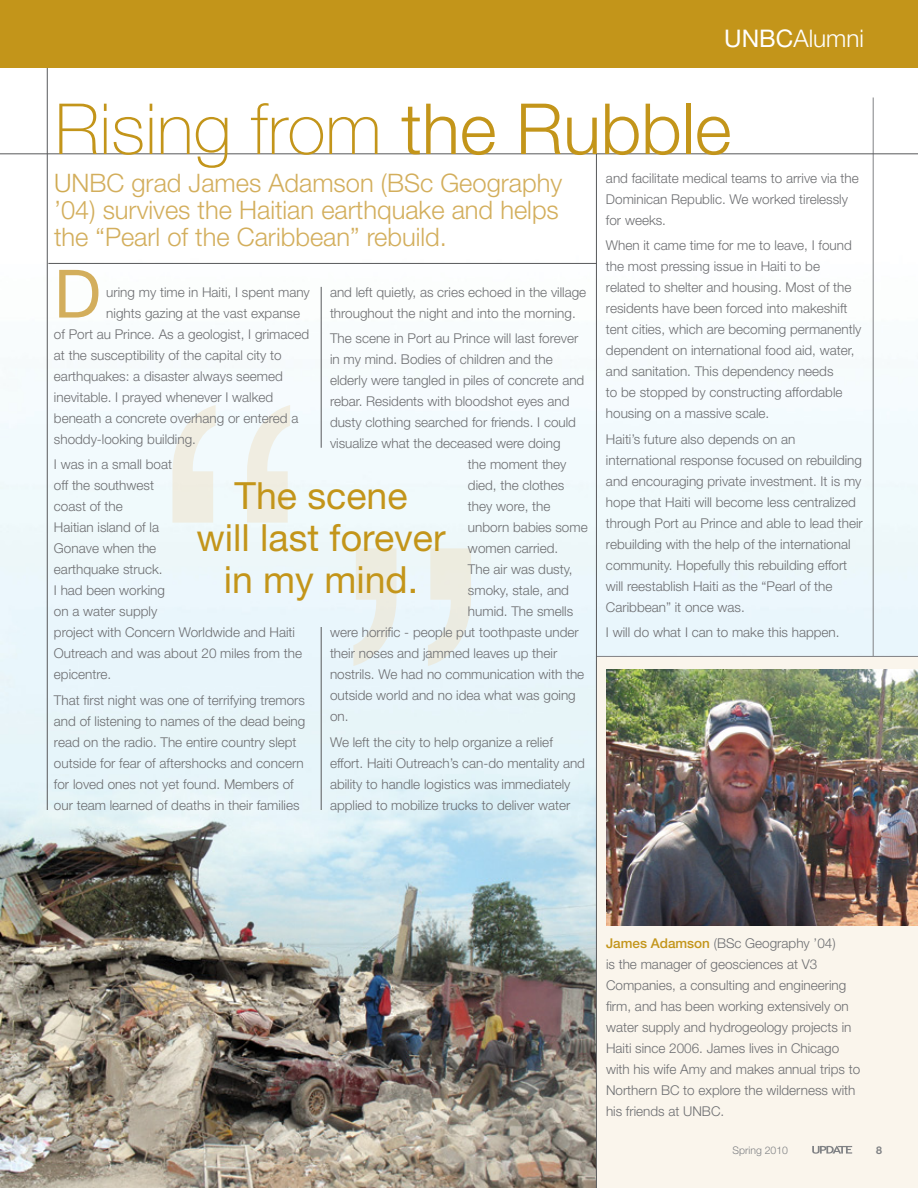
<style>
.page{position:relative;width:918px;height:1188px;background:#fff}
.page>*{position:absolute;margin:0;border:0;box-sizing:border-box;transform-origin:0 0}
.t1{font:100 70.5px "Helvetica Neue LT";color:#c3951a}
.t2{font:66.75px "Helvetica Neue LT";color:#d3ae5c}
.t3{font:37.5px/42px "Helvetica Neue LT";color:#c3951a;text-align:center}
.t4{font:300 25.5px/27px "Helvetica Neue LT";color:#d3ae5c}
.t5{font:300 24.3px "Helvetica Neue LT";color:#fff}
.t6{font:300 13.5px/21px "Helvetica Neue LT";color:#6d6e71}
.t7{font:700 10.65px "Helvetica Neue LT";color:#808285}
.t8{font:300 10.5px "Helvetica Neue LT";color:#808285}
.s1{font-weight:400}
.s2{font-weight:300}
.s3{color:#d0aa51}
.s4{font-weight:500;color:#c3951a}
</style>
<div class="page">
<img style="left:0;top:155px;width:918px;height:1033px">
<hr style="left:873px;top:98px;width:1px;height:602px;background:#808285">
<div style="left:596px;top:656px;width:322px;height:532px;background:#faf5ec"></div>
<img style="left:606px;top:669px;width:312px;height:256px">
<hr style="left:0;top:1134px;width:1px;height:54px;background:#f6edde">
<hr style="left:597px;top:656px;width:321px;height:1px;background:#808285">
<hr style="left:47px;top:68px;width:1px;height:742px;background:#58595b">
<hr style="left:321px;top:287px;width:1px;height:161px;background:#58595b">
<hr style="left:321px;top:627px;width:1px;height:183px;background:#58595b">
<hr style="left:0;top:154px;width:918px;height:1px;background:#58595b">
<hr style="left:48px;top:263px;width:549px;height:1px;background:#58595b">
<svg style="left:173px;top:405px;width:117px;height:118px"></svg>
<svg style="left:353px;top:548px;width:118px;height:118px;background:#ebf0ee"></svg>
<svg style="left:812px;top:1146px;width:40px;height:8px"></svg>
<hr style="left:596px;top:154px;width:1px;height:1034px;background:#58595b">
<div style="left:0;top:0;width:918px;height:68px;background:#c3951a"></div>
<h3 class="t5" style="left:724px;top:23px;width:141px"><span class="s1">UNBC</span>Alumni</h3>
<h1 class="t1" style="left:55px;top:89px;width:678px">Rising from <span class="s2">the Rubble</span></h1>
<h3 class="t4" style="left:54px;top:169px;width:510px"><span class="s3">U</span>NBC grad James Adamson (BSc Geography ’04) survives the Haitian earthquake and helps the “Pearl of the Caribbean” rebuild.</h3>
<h2 class="t2" style="left:54px;top:254px;width:48px">D</h2>
<p class="t6" style="left:106px;top:281px;width:205px">uring my time in Haiti, I spent many</p>
<p class="t6" style="left:106px;top:302px;width:195px">nights gazing at the vast expanse</p>
<p class="t6" style="left:54px;top:323px;width:257px">of Port au Prince. As a geologist, I grimaced</p>
<p class="t6" style="left:54px;top:344px;width:229px">at the susceptibility of the capital city to</p>
<p class="t6" style="left:54px;top:365px;width:230px">earthquakes: a disaster always seemed</p>
<p class="t6" style="left:54px;top:386px;width:221px">inevitable. I prayed whenever I walked</p>
<p class="t6" style="left:54px;top:407px;width:246px">beneath a concrete overhang or entered a</p>
<p class="t6" style="left:54px;top:428px;width:144px">shoddy-looking building.</p>
<p class="t6" style="left:54px;top:454px;width:250px">I was in a small boat<br>off the southwest<br>coast of the<br>Haitian island of la<br>Gonave when the<br>earthquake struck.<br>I had been working<br>on a water supply<br>project with Concern Worldwide and Haiti<br>Outreach and was about 20 miles from the epicentre.</p>
<p class="t6" style="left:54px;top:689px;width:253px">That first night was one of terrifying tremors and of listening to names of the dead being read on the radio. The entire country slept outside for fear of aftershocks and concern for loved ones not yet found. Members of our team learned of deaths in their families</p>
<p class="t6" style="left:330px;top:281px;width:258px">and left quietly, as cries echoed in the village throughout the night and into the morning.</p>
<p class="t6" style="left:330px;top:327px;width:250px">The scene in Port au Prince will last forever</p>
<p class="t6" style="left:330px;top:348px;width:224px">in my mind. Bodies of children and the</p>
<p class="t6" style="left:330px;top:369px;width:256px">elderly were tangled in piles of concrete and</p>
<p class="t6" style="left:330px;top:391px;width:241px">rebar. Residents with bloodshot eyes and</p>
<p class="t6" style="left:330px;top:412px;width:248px">dusty clothing searched for friends. I could</p>
<p class="t6" style="left:330px;top:433px;width:232px">visualize what the deceased were doing</p>
<p class="t6" style="left:468px;top:454px;width:100px">the moment they</p>
<p class="t6" style="left:468px;top:475px;width:98px">died, the clothes</p>
<p class="t6" style="left:468px;top:496px;width:84px">they wore, the</p>
<p class="t6" style="left:468px;top:517px;width:121px">unborn babies some</p>
<p class="t6" style="left:468px;top:538px;width:92px">women carried.</p>
<p class="t6" style="left:468px;top:559px;width:106px">The air was dusty,</p>
<p class="t6" style="left:468px;top:580px;width:103px">smoky, stale, and</p>
<p class="t6" style="left:468px;top:601px;width:107px">humid. The smells</p>
<p class="t6" style="left:330px;top:622px;width:250px">were horrific - people put toothpaste under</p>
<p class="t6" style="left:330px;top:643px;width:229px">their noses and jammed leaves up their</p>
<p class="t6" style="left:330px;top:664px;width:256px">nostrils. We had no communication with the</p>
<p class="t6" style="left:330px;top:685px;width:247px">outside world and no idea what was going</p>
<p class="t6" style="left:330px;top:706px;width:20px">on.</p>
<p class="t6" style="left:330px;top:731px;width:257px">We left the city to help organize a relief effort. Haiti Outreach’s can-do mentality and ability to handle logistics was immediately applied to mobilize trucks to deliver water</p>
<h3 class="t3" style="left:196px;top:474px;width:251px">The scene<br>will last forever in my mind.</h3>
<p class="t6" style="left:606px;top:167px;width:254px">and facilitate medical teams to arrive via the<br>Dominican Republic. We worked tirelessly for weeks.</p>
<p class="t6" style="left:606px;top:235px;width:257px">When it came time for me to leave, I found the most pressing issue in Haiti to be related to shelter and housing. Most of the residents have been forced into makeshift tent cities, which are becoming permanently dependent on international food aid, water, and sanitation. This dependency needs<br>to be stopped by constructing affordable housing on a massive scale.</p>
<p class="t6" style="left:606px;top:428px;width:258px">Haiti’s future also depends on an international response focused on rebuilding and encouraging private investment. It is my hope that Haiti will become less centralized through Port au Prince and able to lead their rebuilding with the help of the international community. Hopefully this rebuilding effort will reestablish Haiti as the “Pearl of the Caribbean” it once was.</p>
<p class="t6" style="left:606px;top:622px;width:235px">I will do what I can to make this happen.</p>
<p class="t6" style="left:606px;top:933px;width:256px"><span class="s4">James Adamson</span> (BSc Geography ’04)<br>is the manager of geosciences at V3<br>Companies, a consulting and engineering firm, and has been working extensively on water supply and hydrogeology projects in Haiti since 2006. James lives in Chicago with his wife Amy and makes annual trips to Northern BC to explore the wilderness with his friends at UNBC.</p>
<p class="t8" style="left:733px;top:1143px;width:57px">Spring 2010</p>
<p class="t7" style="left:876px;top:1143px;width:7px">8</p>
</div>
